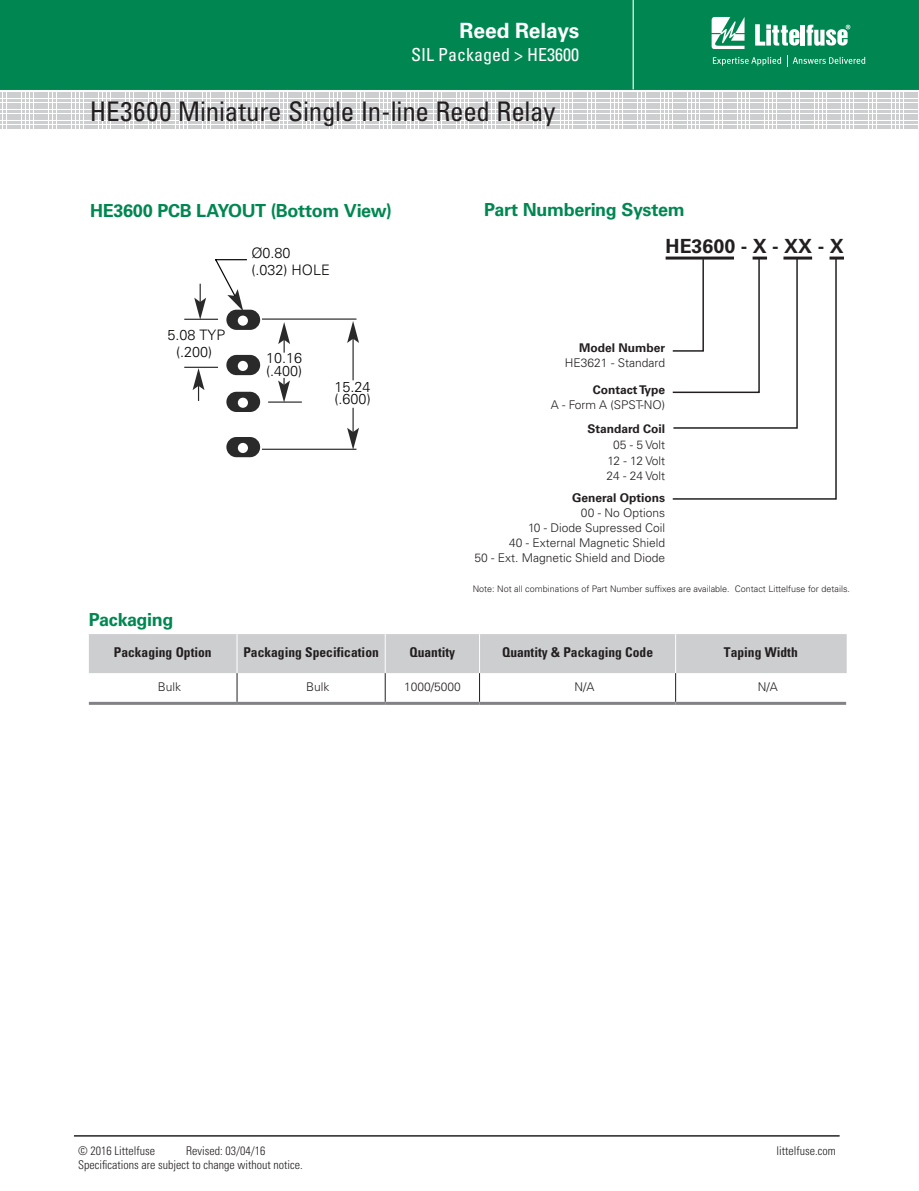
<style>
.page{position:relative;width:919px;height:1191px;background:#fff}
.page>*{position:absolute;margin:0;border:0;box-sizing:border-box;transform-origin:0 0}
.Class_Head{font:condensed 27px "Univers LT Std";letter-spacing:-.01em;color:#231f20}
.t1{font:700 21px "Univers LT Std";letter-spacing:-.01em;color:#fff}
.para{font:700 19.5px "Univers LT Std";color:#231f20}
.Strong_Bold_Body{font:700 18px "Univers LT Std";letter-spacing:-.025em;color:#008751}
.ch_subtitle_L{font:condensed 18px "Univers LT Std";color:#fff}
.t2{font:300 14.4px/17.2px "Univers LT Std";color:#040503}
.Table_head{font:700 condensed 13.5px "Univers LT Std";color:#231f20}
.para-2{font:300 12px/15px "Univers LT Std";color:#231f20;text-align:right}
.t3{font:300 condensed 12px "Univers LT Std";color:#231f20}
.para-3{font:700 12px "Univers LT Std";color:#231f20}
.Chart_Body2{font:300 12px "Univers LT Std";color:#231f20}
.para-4{font:300 9px "Univers LT Std";color:#231f20}
.s1{font-weight:700}
</style>
<div class="page">
<div style="left:0;top:0;width:918px;height:90px;background:#008751"></div>
<hr style="left:632px;top:0;width:1px;height:89px;background:#fff">
<svg style="left:711px;top:17px;width:33px;height:32px"></svg>
<hr style="left:800px;top:25px;width:4px;height:21px;background:#fff">
<svg style="left:806px;top:25px;width:44px;height:21px"></svg>
<svg style="left:755px;top:24px;width:44px;height:22px"></svg>
<svg style="left:712px;top:55px;width:153px;height:11px;background:#2e9c70"></svg>
<svg style="left:0;top:92px;width:917px;height:35px"></svg>
<hr style="left:74px;top:1135px;width:765px;height:1px;background:#231f20">
<svg style="left:89px;top:634px;width:757px;height:68px"></svg>
<hr style="left:89px;top:702px;width:148px;height:3px;background:#808285">
<hr style="left:237px;top:702px;width:148px;height:3px;background:#808285">
<hr style="left:385px;top:702px;width:94px;height:3px;background:#808285">
<hr style="left:479px;top:702px;width:196px;height:3px;background:#808285">
<hr style="left:675px;top:702px;width:171px;height:3px;background:#808285">
<hr style="left:665px;top:256px;width:69px;height:3px;background:#231f20">
<hr style="left:829px;top:256px;width:14px;height:3px;background:#231f20">
<svg style="left:671px;top:256px;width:166px;height:244px"></svg>
<div style="left:226px;top:310px;width:34px;height:20px;background:#292a29;border-radius:10px"></div>
<div style="left:238px;top:315px;width:10px;height:11px;background:#fff;border-radius:50%"></div>
<div style="left:226px;top:437px;width:34px;height:20px;background:#292a29;border-radius:10px"></div>
<div style="left:238px;top:443px;width:10px;height:10px;background:#fff;border-radius:50%"></div>
<div style="left:226px;top:392px;width:34px;height:20px;background:#292a29;border-radius:10px"></div>
<div style="left:238px;top:398px;width:10px;height:10px;background:#fff;border-radius:50%"></div>
<hr style="left:262px;top:449px;width:94px;height:1px;background:#292a29">
<hr style="left:262px;top:318px;width:94px;height:2px;background:#292a29">
<hr style="left:352px;top:339px;width:1px;height:41px;background:#292a29">
<svg style="left:347px;top:321px;width:12px;height:22px"></svg>
<svg style="left:347px;top:408px;width:12px;height:42px"></svg>
<hr style="left:184px;top:319px;width:34px;height:1px;background:#292a29">
<hr style="left:184px;top:367px;width:34px;height:1px;background:#292a29">
<svg style="left:194px;top:284px;width:12px;height:36px"></svg>
<hr style="left:268px;top:401px;width:34px;height:2px;background:#292a29">
<svg style="left:278px;top:378px;width:12px;height:24px"></svg>
<svg style="left:278px;top:322px;width:12px;height:31px"></svg>
<svg style="left:192px;top:368px;width:12px;height:33px"></svg>
<div style="left:226px;top:355px;width:34px;height:20px;background:#292a29;border-radius:10px"></div>
<div style="left:238px;top:361px;width:10px;height:10px;background:#fff;border-radius:50%"></div>
<svg style="left:215px;top:259px;width:33px;height:52px"></svg>
<p class="t1" style="left:459px;top:19px;width:121px">Reed Relays</p>
<p class="ch_subtitle_L" style="left:411px;top:43px;width:169px">SIL Packaged &gt; HE3600</p>
<p class="Class_Head" style="left:90px;top:94px;width:467px">HE3600 Miniature Single In-line Reed Relay</p>
<p class="Strong_Bold_Body" style="left:90px;top:200px;width:303px">HE3600 PCB LAYOUT (Bottom View)</p>
<p class="t2" style="left:251px;top:244px;width:80px">Ø0.80 (.032) HOLE</p>
<p class="t2" style="left:167px;top:326px;width:59px;text-align:center">5.08 TYP (.200)</p>
<p class="t2" style="left:266px;top:352px;width:38px;line-height:12.5px">10.16 (.400)</p>
<p class="t2" style="left:334px;top:380px;width:38px;line-height:12.5px">15.24 (.600)</p>
<p class="Strong_Bold_Body" style="left:484px;top:199px;width:202px">Part Numbering System</p>
<p class="para" style="left:665px;top:235px;width:180px">HE3600 - X - XX - X</p>
<p class="para-2" style="left:565px;top:340px;width:102px"><span class="s1">Model Number<br></span>HE3621 - Standard</p>
<p class="para-3" style="left:592px;top:383px;width:74px">Contact Type</p>
<p class="para-2" style="left:550px;top:397px;width:116px">A - Form A (SPST-NO)</p>
<p class="para-3" style="left:587px;top:422px;width:79px">Standard Coil</p>
<p class="para-2" style="left:613px;top:437px;width:54px">05 - 5 Volt</p>
<p class="para-2" style="left:607px;top:453px;width:59px">12 - 12 Volt</p>
<p class="para-2" style="left:606px;top:468px;width:60px">24 - 24 Volt</p>
<p class="para-3" style="left:572px;top:491px;width:95px">General Options</p>
<p class="para-2" style="left:581px;top:505px;width:86px">00 - No Options</p>
<p class="para-2" style="left:528px;top:520px;width:139px">10 - Diode Supressed Coil</p>
<p class="para-2" style="left:509px;top:535px;width:158px">40 - External Magnetic Shield</p>
<p class="para-2" style="left:474px;top:550px;width:192px">50 - Ext. Magnetic Shield and Diode</p>
<p class="para-4" style="left:472px;top:583px;width:379px">Note: Not all combinations of Part Number suffixes are available. Contact Littelfuse for details.</p>
<p class="Strong_Bold_Body" style="left:89px;top:608px;width:86px">Packaging</p>
<p class="Table_head" style="left:114px;top:644px;width:99px">Packaging Option</p>
<p class="Table_head" style="left:243px;top:644px;width:137px">Packaging Specification</p>
<p class="Table_head" style="left:409px;top:644px;width:47px">Quantity</p>
<p class="Table_head" style="left:502px;top:644px;width:152px">Quantity &amp; Packaging Code</p>
<p class="Table_head" style="left:724px;top:644px;width:75px">Taping Width</p>
<p class="Chart_Body2" style="left:158px;top:679px;width:25px">Bulk</p>
<p class="Chart_Body2" style="left:306px;top:679px;width:25px">Bulk</p>
<p class="Chart_Body2" style="left:404px;top:679px;width:58px">1000/5000</p>
<p class="Chart_Body2" style="left:574px;top:679px;width:22px">N/A</p>
<p class="Chart_Body2" style="left:757px;top:679px;width:22px">N/A</p>
<p class="t3" style="left:78px;top:1143px;width:78px">© 2016 Littelfuse</p>
<p class="t3" style="left:186px;top:1143px;width:81px">Revised: 03/04/16</p>
<p class="t3" style="left:776px;top:1143px;width:61px">littelfuse.com</p>
<p class="t3" style="left:78px;top:1157px;width:226px">Specifications are subject to change without notice.</p>
</div>
